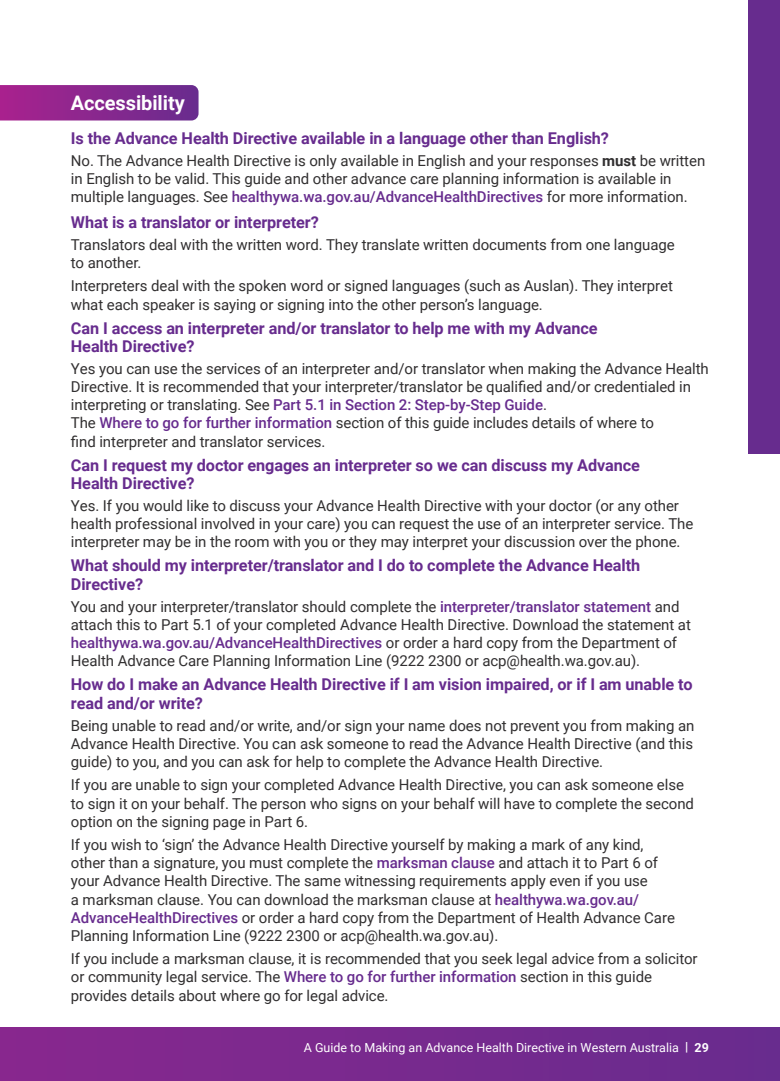
<style>
.page{position:relative;width:780px;height:1081px;background:#fff}
.page>*{position:absolute;margin:0;border:0;box-sizing:border-box;transform-origin:0 0}
.Sub_Head_2{font:700 20px "Roboto";letter-spacing:-.005em;color:#fff}
.Sub_Head_3{font:700 16.25px/18.8px "Roboto";letter-spacing:-.005em;color:#672c8e}
.Body_Copy{font:15px/18.1px "Roboto";letter-spacing:-.005em;color:#312f30}
.t1{font:12.5px "Roboto";color:#fff}
.s1{font-weight:700}
.s2{font-weight:500;color:#672c8e}
</style>
<div class="page">
<div style="left:0;top:1028px;width:780px;height:53px;background:linear-gradient(to right,#88278e,#682c8e)"></div>
<div style="left:748px;top:0;width:32px;height:454px;background:#672c8e"></div>
<svg style="left:0;top:85px;width:198px;height:35px;background:#89278e"></svg>
<p class="Sub_Head_2" style="left:71px;top:89px;width:115px">Accessibility</p>
<p class="Sub_Head_3" style="left:71px;top:129px;width:539px">Is the Advance Health Directive available in a language other than English?</p>
<p class="Body_Copy" style="left:71px;top:151px;width:636px">No. The Advance Health Directive is only available in English and your responses <span class="s1">must</span> be written in English to be valid. This guide and other advance care planning information is available in multiple languages. See <span class="s2">healthywa.wa.gov.au/AdvanceHealthDirectives</span> for more information.</p>
<p class="Sub_Head_3" style="left:71px;top:212px;width:249px">What is a translator or interpreter?</p>
<p class="Body_Copy" style="left:71px;top:235px;width:605px">Translators deal with the written word. They translate written documents from one language to another.</p>
<p class="Body_Copy" style="left:71px;top:276px;width:603px">Interpreters deal with the spoken word or signed languages (such as Auslan). They interpret what each speaker is saying or signing into the other person’s language.</p>
<p class="Sub_Head_3" style="left:71px;top:318px;width:528px">Can I access an interpreter and/or translator to help me with my Advance<br>Health Directive?</p>
<p class="Body_Copy" style="left:71px;top:359px;width:639px">Yes you can use the services of an interpreter and/or translator when making the Advance Health Directive. It is recommended that your interpreter/translator be qualified and/or credentialed in interpreting or translating. See <span class="s2">Part 5.1 in Section 2: Step-by-Step Guide</span>.<br>The <span class="s2">Where to go for further information</span> section of this guide includes details of where to<br>find interpreter and translator services.</p>
<p class="Sub_Head_3" style="left:71px;top:455px;width:570px">Can I request my doctor engages an interpreter so we can discuss my Advance<br>Health Directive?</p>
<p class="Body_Copy" style="left:71px;top:496px;width:624px">Yes. If you would like to discuss your Advance Health Directive with your doctor (or any other health professional involved in your care) you can request the use of an interpreter service. The interpreter may be in the room with you or they may interpret your discussion over the phone.</p>
<p class="Sub_Head_3" style="left:71px;top:556px;width:570px">What should my interpreter/translator and I do to complete the Advance Health<br>Directive?</p>
<p class="Body_Copy" style="left:71px;top:597px;width:621px">You and your interpreter/translator should complete the <span class="s2">interpreter/translator statement</span> and attach this to Part 5.1 of your completed Advance Health Directive. Download the statement at <span class="s2">healthywa.wa.gov.au/AdvanceHealthDirectives</span> or order a hard copy from the Department of Health Advance Care Planning Information Line (9222 2300 or acp@health.wa.gov.au).</p>
<p class="Sub_Head_3" style="left:71px;top:674px;width:623px">How do I make an Advance Health Directive if I am vision impaired, or if I am unable to read and/or write?</p>
<p class="Body_Copy" style="left:71px;top:716px;width:625px;text-align:justify">Being unable to read and/or write, and/or sign your name does not prevent you from making an Advance Health Directive. You can ask someone to read the Advance Health Directive (and this guide) to you, and you can ask for help to complete the Advance Health Directive.</p>
<p class="Body_Copy" style="left:71px;top:775px;width:624px">If you are unable to sign your completed Advance Health Directive, you can ask someone else to sign it on your behalf. The person who signs on your behalf will have to complete the second option on the signing page in Part 6.</p>
<p class="Body_Copy" style="left:71px;top:835px;width:605px">If you wish to ‘sign’ the Advance Health Directive yourself by making a mark of any kind, other than a signature, you must complete the <span class="s2">marksman clause</span> and attach it to Part 6 of your Advance Health Directive. The same witnessing requirements apply even if you use<br>a marksman clause. You can download the marksman clause at <span class="s2">healthywa.wa.gov.au/ AdvanceHealthDirectives</span> or order a hard copy from the Department of Health Advance Care Planning Information Line (9222 2300 or acp@health.wa.gov.au).</p>
<p class="Body_Copy" style="left:71px;top:949px;width:628px">If you include a marksman clause, it is recommended that you seek legal advice from a solicitor or community legal service. The <span class="s2">Where to go for further information</span> section in this guide provides details about where go for legal advice.</p>
<p class="t1" style="left:304px;top:1038px;width:406px">A Guide to Making an Advance Health Directive in Western Australia <span class="s1">| 29</span></p>
</div>
